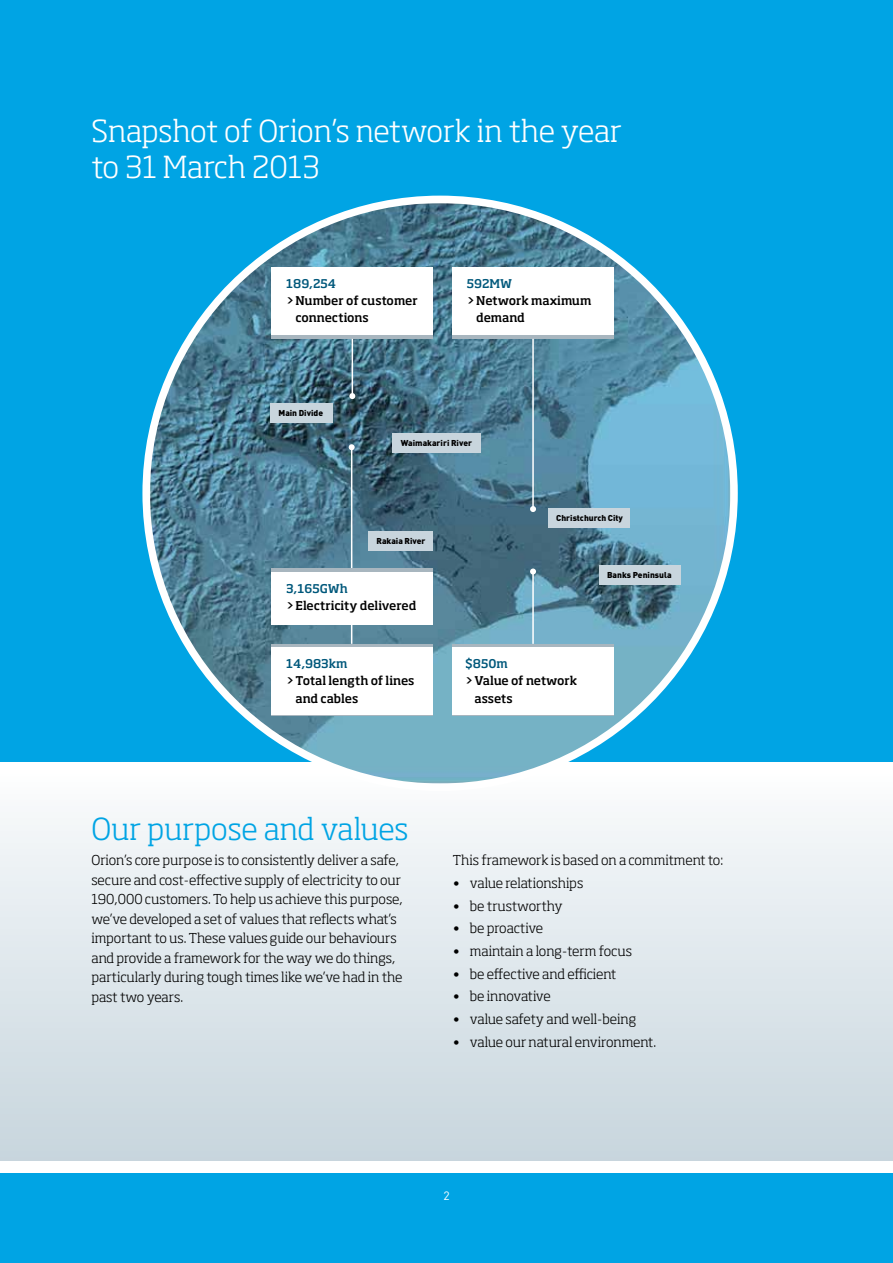
<style>
.page{position:relative;width:893px;height:1263px;background:#fff}
.page>*{position:absolute;margin:0;border:0;box-sizing:border-box;transform-origin:0 0}
.t1{font:300 30px/36px "Soho Std";color:#fff}
.t2{font:300 30px "Soho Std";color:#00a4e4}
.t3{font:300 13.5px/19.5px "Soho Std";letter-spacing:-.005em;color:#000}
.t4{font:500 12px/17.2px "Soho Std";letter-spacing:-.005em;color:#000}
.t5{font:500 12px "Soho Std";color:#00587b}
.t6{font:12px "DIN";color:#fff}
.t7{font:900 8.4px "DIN";color:#000}
.s1{font-family:"DIN";font-weight:400}
</style>
<div class="page">
<div style="left:0;top:1174px;width:893px;height:89px;background:#00a4e4"></div>
<div style="left:0;top:774px;width:893px;height:387px;background:linear-gradient(to bottom,#fafbfc,#c6d5dd)"></div>
<div style="left:0;top:0;width:893px;height:761px;background:#00a4e4"></div>
<img style="left:146px;top:199px;width:588px;height:588px;border-radius:294px">
<div style="left:271px;top:267px;width:162px;height:72px;background:#a8b6bf"></div>
<div style="left:452px;top:267px;width:162px;height:72px;background:#a8b6bf"></div>
<div style="left:271px;top:644px;width:162px;height:71px;background:linear-gradient(to right,#a8b6bf,#a8b6bf)"></div>
<div style="left:452px;top:644px;width:162px;height:71px;background:linear-gradient(to right,#a8b6bf,#a8b6bf)"></div>
<div style="left:271px;top:648px;width:162px;height:67px;background:#fff"></div>
<div style="left:452px;top:648px;width:162px;height:67px;background:#fff"></div>
<div style="left:271px;top:267px;width:162px;height:68px;background:#fff"></div>
<div style="left:452px;top:267px;width:162px;height:68px;background:#fff"></div>
<hr style="left:532px;top:339px;width:2px;height:170px;background:#fff">
<svg style="left:530px;top:506px;width:6px;height:6px"></svg>
<hr style="left:352px;top:339px;width:1px;height:57px;background:#fff">
<svg style="left:349px;top:393px;width:6px;height:6px"></svg>
<hr style="left:351px;top:447px;width:1px;height:197px;background:#fff">
<svg style="left:349px;top:444px;width:6px;height:6px"></svg>
<hr style="left:532px;top:571px;width:2px;height:73px;background:#fff">
<svg style="left:530px;top:568px;width:6px;height:6px"></svg>
<div style="left:271px;top:568px;width:162px;height:57px;background:#a8b6bf"></div>
<div style="left:271px;top:572px;width:162px;height:53px;background:#fff"></div>
<div style="left:548px;top:508px;width:82px;height:20px;background:#c8d5dd"></div>
<div style="left:392px;top:433px;width:89px;height:20px;background:#c8d5dd"></div>
<div style="left:368px;top:531px;width:65px;height:20px;background:#c8d5dd"></div>
<div style="left:270px;top:403px;width:62px;height:20px;background:#c8d5dd"></div>
<div style="left:599px;top:565px;width:81px;height:19px;background:#c8d5dd"></div>
<h1 class="t1" style="left:91px;top:113px;width:532px">Snapshot of Orion’s network in the year to 31 March 2013</h1>
<p class="t5" style="left:286px;top:276px;width:51px">189,254</p>
<p class="t4" style="left:296px;top:292px;width:124px;text-indent:-9px">&gt;Number of customer connections</p>
<p class="t7" style="left:278px;top:407px;width:46px">Main Divide</p>
<p class="t5" style="left:467px;top:276px;width:47px">592MW</p>
<p class="t4" style="left:476px;top:292px;width:117px;text-indent:-9px">&gt;Network maximum demand</p>
<p class="t7" style="left:401px;top:437px;width:73px">Waimakariri River</p>
<p class="t7" style="left:376px;top:535px;width:51px">Rakaia River</p>
<p class="t5" style="left:286px;top:581px;width:63px">3,165GWh</p>
<p class="t4" style="left:286px;top:597px;width:132px">&gt;Electricity delivered</p>
<p class="t7" style="left:556px;top:512px;width:68px">Christchurch City</p>
<p class="t7" style="left:607px;top:569px;width:66px">Banks Peninsula</p>
<p class="t5" style="left:286px;top:656px;width:63px">14,983km</p>
<p class="t4" style="left:296px;top:672px;width:120px;text-indent:-9px">&gt;Total length of lines and cables</p>
<h1 class="t2" style="left:91px;top:810px;width:319px">Our purpose and values</h1>
<p class="t5" style="left:465px;top:656px;width:44px">$850m</p>
<p class="t4" style="left:475px;top:672px;width:104px;text-indent:-9px">&gt;Value of network assets</p>
<p class="t3" style="left:91px;top:850px;width:313px">Orion’s core purpose is to consistently deliver a safe, secure and cost-effective supply of electricity to our 190,000 customers. To help us achieve this purpose, we’ve developed a set of values that reflects what’s important to us. These values guide our behaviours and provide a framework for the way we do things, particularly during tough times like we’ve had in the past two years.</p>
<p class="t3" style="left:453px;top:850px;width:272px">This framework is based on a commitment to:</p>
<p class="t3" style="left:453px;top:873px;width:132px"><span class="s1">•</span> value relationships</p>
<p class="t3" style="left:453px;top:896px;width:111px"><span class="s1">•</span> be trustworthy</p>
<p class="t3" style="left:453px;top:918px;width:92px"><span class="s1">•</span> be proactive</p>
<p class="t3" style="left:453px;top:941px;width:181px"><span class="s1">•</span> maintain a long-term focus</p>
<p class="t3" style="left:453px;top:964px;width:165px"><span class="s1">•</span> be effective and efficient</p>
<p class="t3" style="left:453px;top:986px;width:99px"><span class="s1">•</span> be innovative</p>
<p class="t3" style="left:453px;top:1009px;width:185px"><span class="s1">•</span> value safety and well-being</p>
<p class="t3" style="left:453px;top:1032px;width:205px"><span class="s1">•</span> value our natural environment.</p>
<p class="t6" style="left:443px;top:1188px;width:8px">2</p>
</div>
